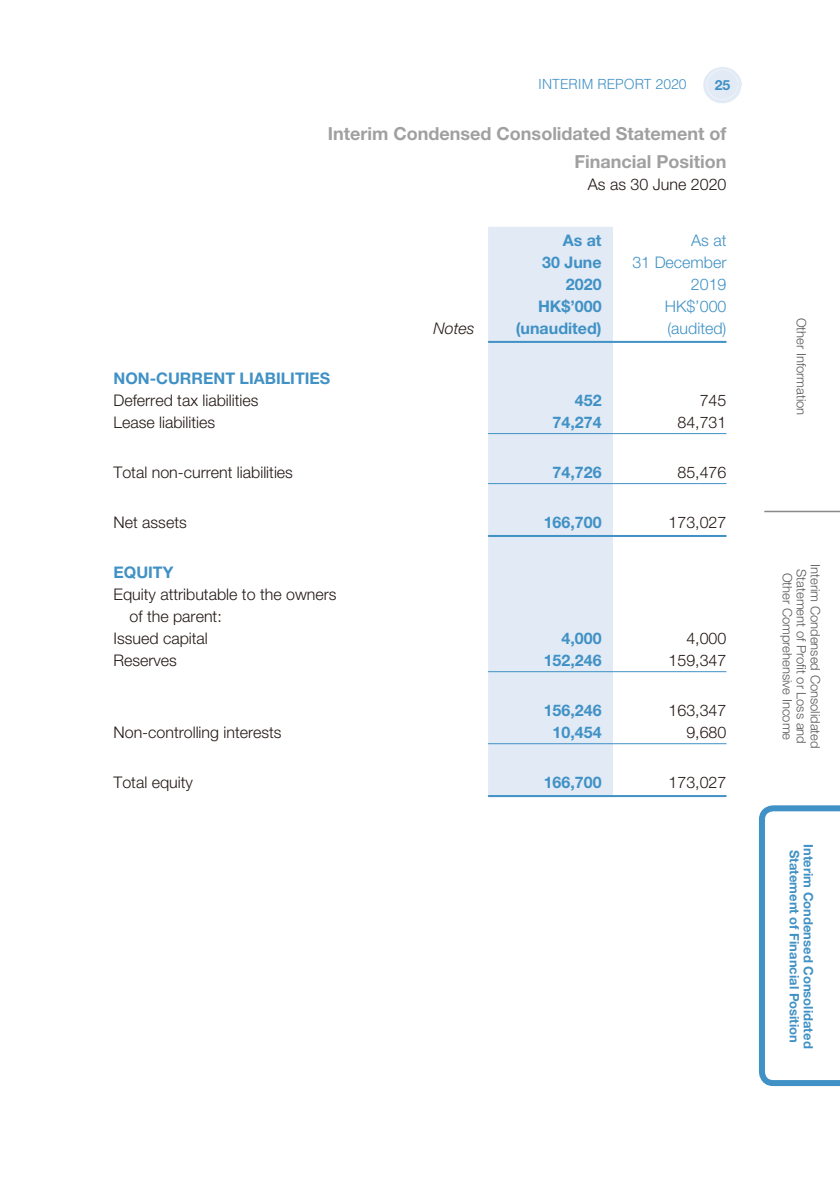
<style>
.page{position:relative;width:840px;height:1191px;background:#fff}
.page>*{position:absolute;margin:0;border:0;box-sizing:border-box;transform-origin:0 0}
.t1{font:700 18px/28px "Helvetica Neue LT Std";color:#a0a0a1;text-align:right}
.t2{font:300 16px "Helvetica Neue LT Std";color:#231916}
.t3{font:700 16px "Helvetica Neue LT Std";color:#4091c5}
.t4{font:300 16px "Helvetica Neue LT Std";color:#4091c5}
.t5{font:italic 300 16px "Helvetica Neue LT Std";color:#231916}
.t6{font:300 14px "Helvetica LT Std";color:#4091c5}
.t7{font:700 14px "Helvetica Neue LT Std";color:#4091c5}
.t8{font:300 13px/28px "Helvetica Neue LT Std";color:#595857;text-align:center}
.t9{font:700 13px/14px "Helvetica Neue LT Std";color:#4091c5;text-align:center}
</style>
<div class="page">
<svg style="left:703px;top:67px;width:39px;height:36px"></svg>
<svg style="left:759px;top:805px;width:80px;height:281px"></svg>
<hr style="left:763px;top:511px;width:76px;height:1px;background:#898989">
<div style="left:488px;top:227px;width:124px;height:568px;background:#e1eaf5"></div>
<hr style="left:488px;top:341px;width:124px;height:2px;background:#4091c5">
<hr style="left:612px;top:341px;width:114px;height:2px;background:#4091c5">
<hr style="left:488px;top:433px;width:124px;height:1px;background:#4091c5">
<hr style="left:612px;top:433px;width:114px;height:1px;background:#4091c5">
<hr style="left:488px;top:483px;width:124px;height:1px;background:#4091c5">
<hr style="left:612px;top:483px;width:114px;height:1px;background:#4091c5">
<hr style="left:488px;top:535px;width:124px;height:2px;background:#4091c5">
<hr style="left:612px;top:535px;width:114px;height:2px;background:#4091c5">
<hr style="left:488px;top:671px;width:124px;height:1px;background:#4091c5">
<hr style="left:612px;top:671px;width:114px;height:1px;background:#4091c5">
<hr style="left:488px;top:743px;width:124px;height:1px;background:#4091c5">
<hr style="left:612px;top:743px;width:114px;height:1px;background:#4091c5">
<hr style="left:488px;top:795px;width:124px;height:2px;background:#4091c5">
<hr style="left:612px;top:795px;width:114px;height:2px;background:#4091c5">
<p class="t6" style="left:538px;top:76px;width:150px">INTERIM REPORT 2020</p>
<p class="t7" style="left:714px;top:76px;width:17px">25</p>
<p class="t1" style="left:327px;top:119px;width:400px">Interim Condensed Consolidated Statement of<br>Financial Position</p>
<p class="t2" style="left:587px;top:175px;width:140px">As as 30 June 2020</p>
<p class="t3" style="left:562px;top:230px;width:40px">As at</p>
<p class="t4" style="left:690px;top:231px;width:37px">As at</p>
<p class="t3" style="left:542px;top:252px;width:61px">30 June</p>
<p class="t4" style="left:632px;top:253px;width:95px">31 December</p>
<p class="t3" style="left:565px;top:274px;width:37px">2020</p>
<p class="t4" style="left:690px;top:275px;width:37px">2019</p>
<p class="t3" style="left:538px;top:296px;width:65px">HK$’000</p>
<p class="t4" style="left:664px;top:297px;width:63px">HK$’000</p>
<p class="t5" style="left:433px;top:319px;width:42px">Notes</p>
<p class="t3" style="left:515px;top:318px;width:87px">(unaudited)</p>
<p class="t4" style="left:667px;top:319px;width:60px">(audited)</p>
<p class="t3" style="left:113px;top:368px;width:218px">NON-CURRENT LIABILITIES</p>
<p class="t2" style="left:113px;top:391px;width:146px">Deferred tax liabilities</p>
<p class="t3" style="left:574px;top:390px;width:28px">452</p>
<p class="t2" style="left:699px;top:391px;width:28px">745</p>
<p class="t2" style="left:113px;top:413px;width:103px">Lease liabilities</p>
<p class="t3" style="left:552px;top:412px;width:50px">74,274</p>
<p class="t2" style="left:677px;top:413px;width:50px">84,731</p>
<p class="t2" style="left:113px;top:463px;width:181px">Total non-current liabilities</p>
<p class="t3" style="left:552px;top:462px;width:50px">74,726</p>
<p class="t2" style="left:677px;top:463px;width:50px">85,476</p>
<p class="t2" style="left:113px;top:513px;width:75px">Net assets</p>
<p class="t3" style="left:543px;top:512px;width:59px">166,700</p>
<p class="t2" style="left:668px;top:513px;width:59px">173,027</p>
<p class="t3" style="left:113px;top:562px;width:61px">EQUITY</p>
<p class="t2" style="left:113px;top:585px;width:224px">Equity attributable to the owners</p>
<p class="t2" style="left:129px;top:607px;width:94px">of the parent:</p>
<p class="t2" style="left:113px;top:629px;width:96px">Issued capital</p>
<p class="t3" style="left:561px;top:628px;width:42px">4,000</p>
<p class="t2" style="left:686px;top:629px;width:42px">4,000</p>
<p class="t2" style="left:113px;top:651px;width:65px">Reserves</p>
<p class="t3" style="left:543px;top:650px;width:59px">152,246</p>
<p class="t2" style="left:668px;top:651px;width:59px">159,347</p>
<p class="t3" style="left:543px;top:700px;width:59px">156,246</p>
<p class="t2" style="left:668px;top:701px;width:59px">163,347</p>
<p class="t2" style="left:113px;top:723px;width:170px">Non-controlling interests</p>
<p class="t3" style="left:552px;top:722px;width:50px">10,454</p>
<p class="t2" style="left:686px;top:723px;width:42px">9,680</p>
<p class="t2" style="left:113px;top:773px;width:81px">Total equity</p>
<p class="t3" style="left:543px;top:772px;width:59px">166,700</p>
<p class="t2" style="left:668px;top:773px;width:59px">173,027</p>
<p class="t8" style="left:815px;top:318px;width:99px;rotate:90deg">Other Information</p>
<p class="t8" style="left:829px;top:564px;width:185px;rotate:90deg">Interim Condensed Consolidated<br>Other Comprehensive Income</p>
<p class="t8" style="left:815px;top:569px;width:176px;rotate:90deg">Statement of Profit or Loss and</p>
<p class="t9" style="left:815px;top:844px;width:206px;rotate:90deg">Interim Condensed Consolidated<br>Statement of Financial Position</p>
</div>
